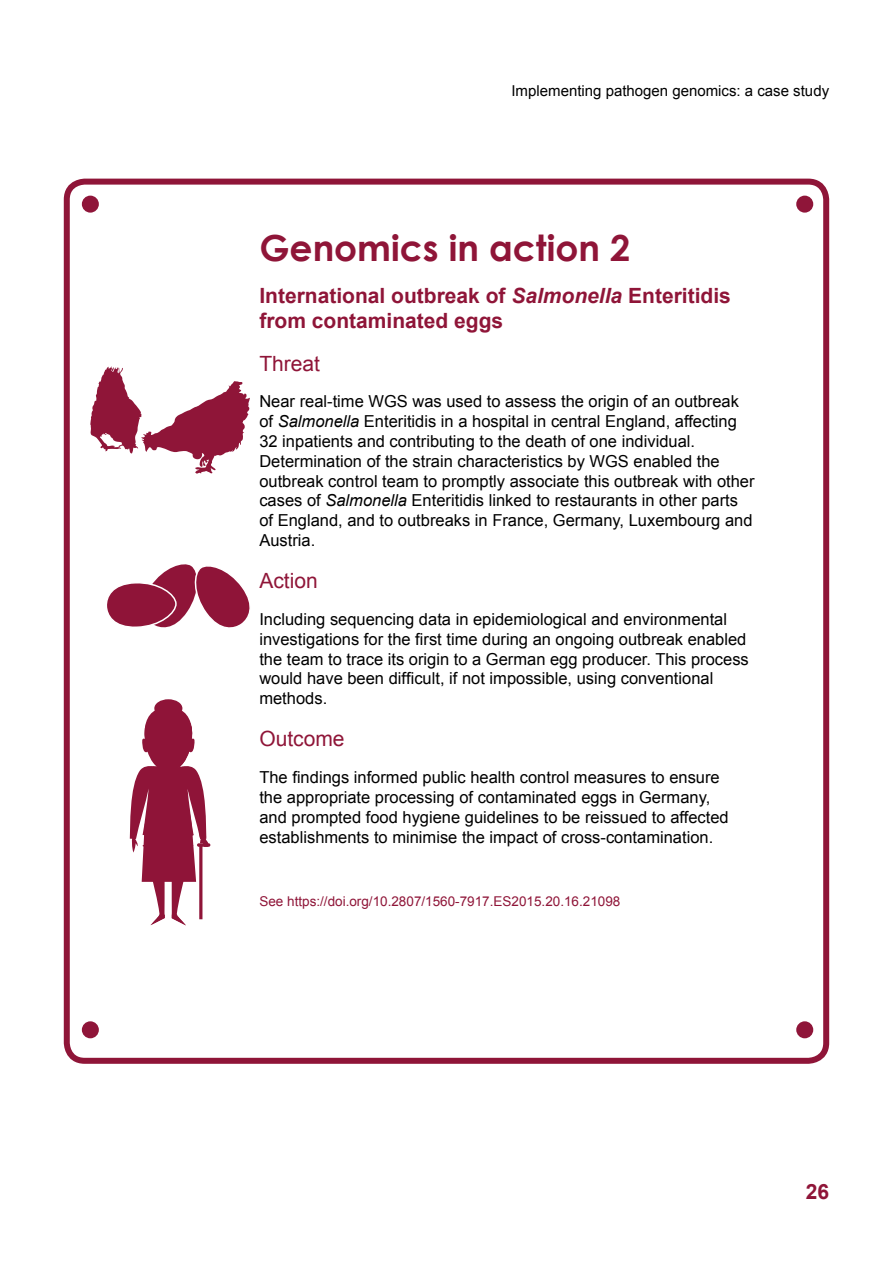
<style>
.page{position:relative;width:893px;height:1263px;background:#fff}
.page>*{position:absolute;margin:0;border:0;box-sizing:border-box;transform-origin:0 0}
.t1{font:700 36px "Century Gothic";color:#8f1538}
.t2{font:700 21px/25.2px "Arial";color:#8f1538}
.t3{font:21px "Arial";color:#8f1538}
.t4{font:16.5px/19.8px "Arial";color:#000}
.t5{font:15px "Arial";color:#000}
.t6{font:13.5px "Arial";color:#8f1538}
.s1{font-style:italic}
</style>
<div class="page">
<div style="left:64px;top:179px;width:765px;height:885px;border:6px solid #8f1538;border-radius:18px"></div>
<div style="left:82px;top:196px;width:17px;height:17px;background:#8f1539;border-radius:50%"></div>
<div style="left:82px;top:1021px;width:17px;height:17px;background:#8f1539;border-radius:50%"></div>
<div style="left:796px;top:196px;width:17px;height:17px;background:#8f1539;border-radius:50%"></div>
<div style="left:796px;top:1021px;width:17px;height:17px;background:#8f1539;border-radius:50%"></div>
<svg style="left:90px;top:366px;width:160px;height:108px"></svg>
<div style="left:154px;top:699px;width:28px;height:18px;background:#8f1438;border-radius:50%"></div>
<svg style="left:129px;top:707px;width:82px;height:219px"></svg>
<svg style="left:107px;top:564px;width:143px;height:64px"></svg>
<p class="t5" style="left:511px;top:81px;width:319px">Implementing pathogen genomics: a case study</p>
<h1 class="t1" style="left:259px;top:220px;width:372px">Genomics in action 2</h1>
<p class="t2" style="left:259px;top:284px;width:473px">International outbreak of <span class="s1">Salmonella</span> Enteritidis from contaminated eggs</p>
<p class="t3" style="left:259px;top:349px;width:62px">Threat</p>
<p class="t4" style="left:259px;top:392px;width:497px">Near real-time WGS was used to assess the origin of an outbreak of <span class="s1">Salmonella</span> Enteritidis in a hospital in central England, affecting 32 inpatients and contributing to the death of one individual.<br>Determination of the strain characteristics by WGS enabled the outbreak control team to promptly associate this outbreak with other cases of <span class="s1">Salmonella</span> Enteritidis linked to restaurants in other parts of England, and to outbreaks in France, Germany, Luxembourg and Austria.</p>
<p class="t3" style="left:259px;top:567px;width:60px">Action</p>
<p class="t4" style="left:259px;top:609px;width:491px">Including sequencing data in epidemiological and environmental investigations for the first time during an ongoing outbreak enabled the team to trace its origin to a German egg producer. This process would have been difficult, if not impossible, using conventional methods.</p>
<p class="t3" style="left:259px;top:725px;width:87px">Outcome</p>
<p class="t4" style="left:259px;top:768px;width:471px">The findings informed public health control measures to ensure the appropriate processing of contaminated eggs in Germany, and prompted food hygiene guidelines to be reissued to affected establishments to minimise the impact of cross-contamination.</p>
<p class="t6" style="left:259px;top:892px;width:363px">See https://doi.org/10.2807/1560-7917.ES2015.20.16.21098</p>
<p class="t2" style="left:806px;top:1180px;width:25px">26</p>
</div>
